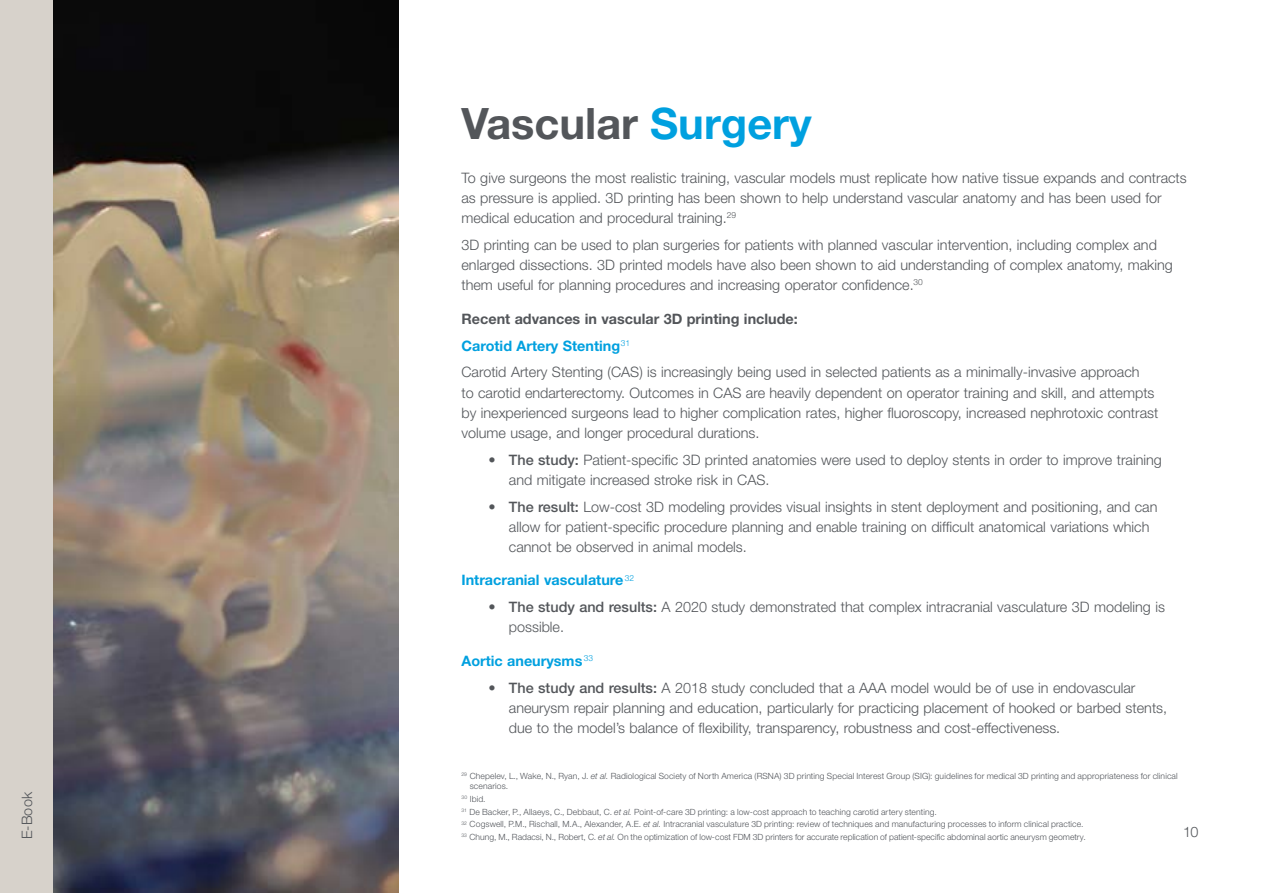
<style>
.page{position:relative;width:1263px;height:893px;background:#fff}
.page>*{position:absolute;margin:0;border:0;box-sizing:border-box;transform-origin:0 0}
.t1{font:700 43.35px "Helvetica Neue LT Std";color:#53565a}
.t2{font:300 14.4px/20.1px "Helvetica Neue LT Std";color:#53565a}
.t3{font:700 14.4px "Helvetica Neue LT Std";color:#00a0df}
.t4{font:300 8.55px/12.8px "Helvetica Neue LT Std";letter-spacing:.01em;color:#52555b}
.s1{color:#00a0df}
.s2{font-weight:700}
.s3{font-weight:700;color:#00a0df}
.s4{font-weight:500}
.s5{font-style:italic}
</style>
<div class="page">
<div style="left:0;top:0;width:54px;height:893px;background:#d7d2cb"></div>
<img style="left:54px;top:0;width:345px;height:893px">
<p class="t2" style="left:17px;top:839px;width:49px;rotate:-90deg">E-Book</p>
<h1 class="t1" style="left:461px;top:97px;width:352px">Vascular <span class="s1">Surgery</span></h1>
<p class="t2" style="left:461px;top:167px;width:727px">To give surgeons the most realistic training, vascular models must replicate how native tissue expands and contracts as pressure is applied. 3D printing has been shown to help understand vascular anatomy and has been used for medical education and procedural training.<sup>29</sup></p>
<p class="t2" style="left:461px;top:234px;width:713px">3D printing can be used to plan surgeries for patients with planned vascular intervention, including complex and enlarged dissections. 3D printed models have also been shown to aid understanding of complex anatomy, making them useful for planning procedures and increasing operator confidence.<sup>30</sup></p>
<p class="t2" style="left:461px;top:305px;width:680px;line-height:26.8px"><span class="s2">Recent advances in vascular 3D printing include:<br></span><span class="s3">Carotid Artery Stenting</span> <sup>31<br></sup>Carotid Artery Stenting (CAS) is increasingly being used in selected patients as a minimally-invasive approach</p>
<p class="t2" style="left:461px;top:382px;width:698px">to carotid endarterectomy. Outcomes in CAS are heavily dependent on operator training and skill, and attempts by inexperienced surgeons lead to higher complication rates, higher fluoroscopy, increased nephrotoxic contrast volume usage, and longer procedural durations.</p>
<p class="t2" style="left:509px;top:449px;width:654px;text-indent:-20px"><span class="s4">• The study:</span> Patient-specific 3D printed anatomies were used to deploy stents in order to improve training and mitigate increased stroke risk in CAS.</p>
<p class="t2" style="left:509px;top:496px;width:650px;text-indent:-20px"><span class="s4">• The result:</span> Low-cost 3D modeling provides visual insights in stent deployment and positioning, and can allow for patient-specific procedure planning and enable training on difficult anatomical variations which cannot be observed in animal models.</p>
<p class="t3" style="left:461px;top:571px;width:174px">Intracranial vasculature <sup>32</sup></p>
<p class="t2" style="left:509px;top:597px;width:657px;text-indent:-20px"><span class="s4">• The study and results:</span> A 2020 study demonstrated that complex intracranial vasculature 3D modeling is possible.</p>
<p class="t3" style="left:461px;top:652px;width:133px">Aortic aneurysms <sup>33</sup></p>
<p class="t2" style="left:509px;top:677px;width:660px;text-indent:-20px"><span class="s4">• The study and results:</span> A 2018 study concluded that a AAA model would be of use in endovascular aneurysm repair planning and education, particularly for practicing placement of hooked or barbed stents, due to the model’s balance of flexibility, transparency, robustness and cost-effectiveness.</p>
<p class="t4" style="left:470px;top:771px;width:710px;line-height:10.1px;text-indent:-8px"><sup>29</sup> Chepelev, L., Wake, N., Ryan, J. <span class="s5">et al.</span> Radiological Society of North America (RSNA) 3D printing Special Interest Group (SIG): guidelines for medical 3D printing and appropriateness for clinical scenarios.</p>
<p class="t4" style="left:461px;top:792px;width:626px"><sup>30</sup> Ibid.<br><sup>31</sup> De Backer, P., Allaeys, C., Debbaut, C. <span class="s5">et al.</span> Point-of-care 3D printing: a low-cost approach to teaching carotid artery stenting.<br><sup>32</sup> Cogswell, P.M., Rischall, M.A., Alexander, A.E. <span class="s5">et al.</span> Intracranial vasculature 3D printing: review of techniques and manufacturing processes to inform clinical practice.<br><sup>33</sup> Chung, M., Radacsi, N., Robert, C. <span class="s5">et al.</span> On the optimization of low-cost FDM 3D printers for accurate replication of patient-specific abdominal aortic aneurysm geometry.</p>
<p class="t2" style="left:1183px;top:822px;width:17px">10</p>
</div>
